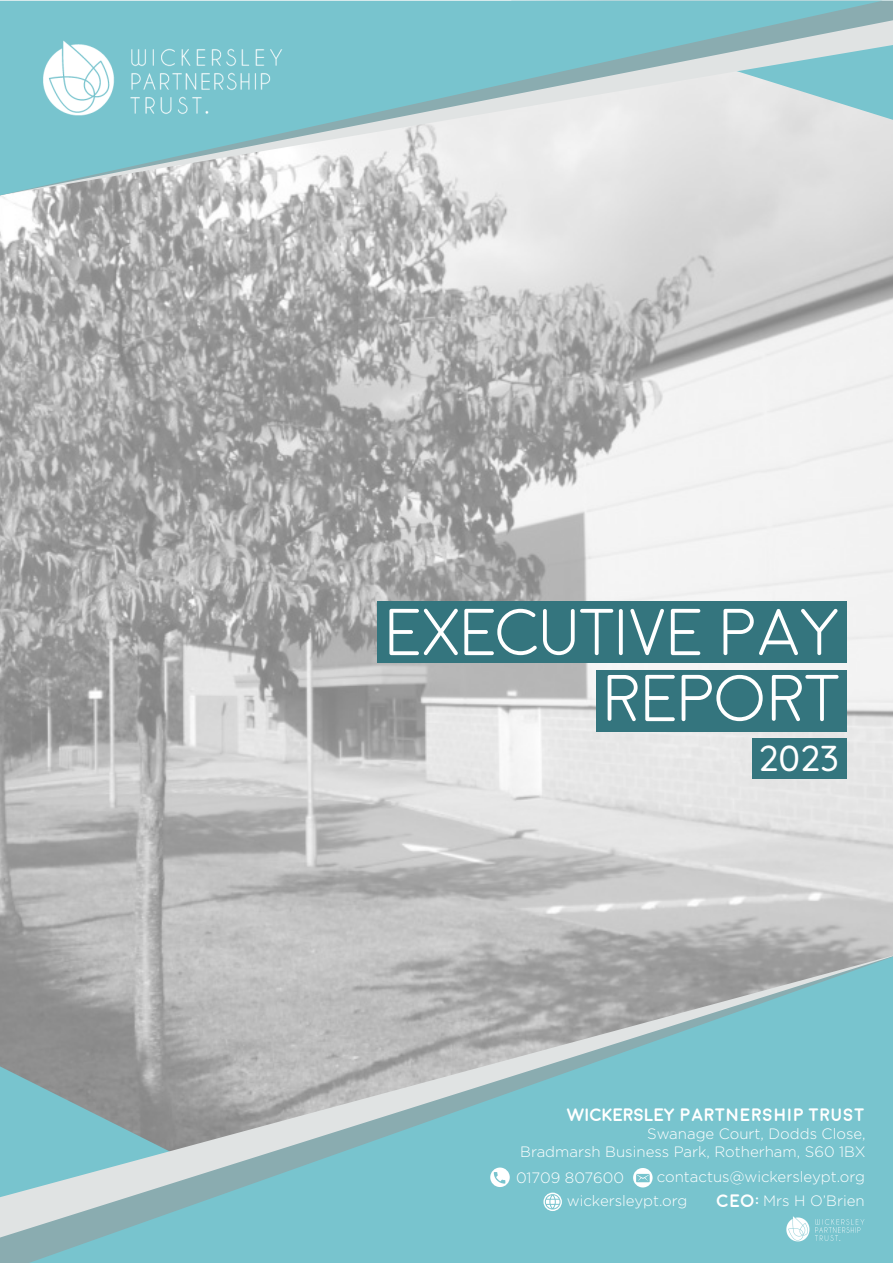
<style>
.page{position:relative;width:893px;height:1263px;background:#fff}
.page>*{position:absolute;margin:0;border:0;box-sizing:border-box;transform-origin:0 0}
.t1{font:300 66px/66px "Moon";color:#fff;text-align:right}
.t2{font:500 36px "Quicksand";color:#fff}
.t3{font:700 18px "Moon";color:#fff}
.t4{font:300 15px/18px "Gotham";color:#fff;text-align:right}
.s1{font-family:"Moon";font-weight:700;font-size:18px}
</style>
<div class="page">
<img style="left:0;top:195px;width:893px;height:757px">
<svg style="left:0;top:1px;width:882px;height:194px;background:#aad0d5"></svg>
<svg style="left:0;top:952px;width:893px;height:311px;background:#9ab1b3"></svg>
<svg style="left:29px;top:957px;width:864px;height:306px;background:#91bbc1"></svg>
<svg style="left:490px;top:1167px;width:20px;height:20px"></svg>
<svg style="left:494px;top:1172px;width:11px;height:11px"></svg>
<svg style="left:633px;top:1168px;width:20px;height:19px"></svg>
<svg style="left:636px;top:1174px;width:14px;height:8px"></svg>
<svg style="left:543px;top:1192px;width:19px;height:19px"></svg>
<svg style="left:545px;top:1194px;width:15px;height:15px"></svg>
<img style="left:786px;top:1216px;width:79px;height:27px">
<div style="left:377px;top:601px;width:470px;height:62px;background:#34757e"></div>
<div style="left:596px;top:670px;width:251px;height:61px;background:#34757e"></div>
<div style="left:752px;top:738px;width:95px;height:40px;background:#34757e"></div>
<img style="left:43px;top:37px;width:244px;height:83px">
<h1 class="t1" style="left:386px;top:601px;width:456px">EXECUTIVE PAY<br>REPORT</h1>
<h2 class="t2" style="left:758px;top:730px;width:82px">2023</h2>
<p class="t3" style="left:567px;top:1106px;width:299px">WICKERSLEY PARTNERSHIP TRUST</p>
<p class="t4" style="left:520px;top:1124px;width:347px">Swanage Court, Dodds Close,<br>Bradmarsh Business Park, Rotherham, S60 1BX</p>
<p class="t4" style="left:516px;top:1168px;width:109px">01709 807600</p>
<p class="t4" style="left:567px;top:1164px;width:300px;line-height:24.2px;text-align:left;text-indent:90px">contactus@wickersleypt.org wickersleypt.org</p>
<p class="t4" style="left:716px;top:1191px;width:150px"><span class="s1">CEO:</span> Mrs H O’Brien</p>
</div>
